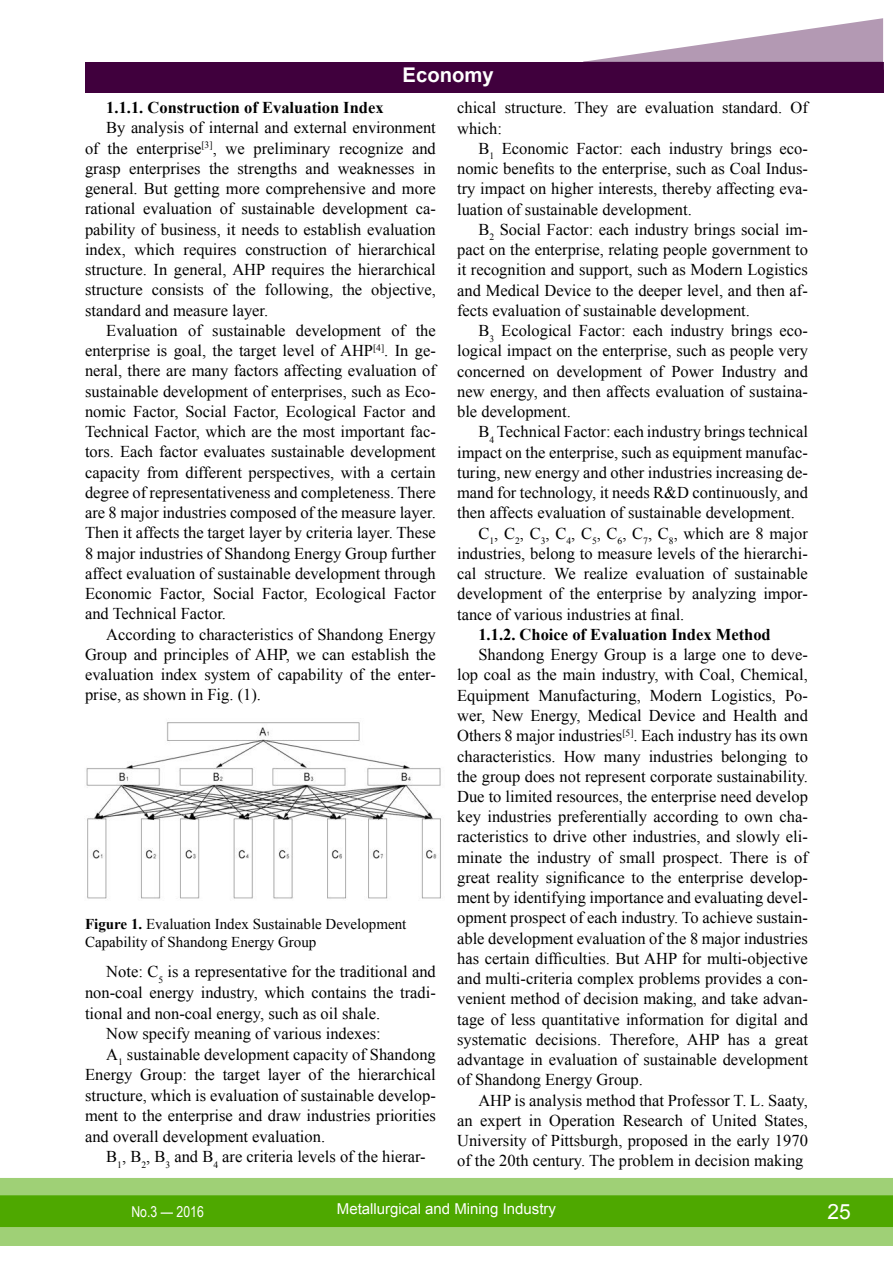
<style>
.page{position:relative;width:893px;height:1263px;background:#fff}
.page>*{position:absolute;margin:0;border:0;box-sizing:border-box;transform-origin:0 0}
.t1{font:21px "Arial";color:#fff}
.t2{font:700 20.25px "Arial";color:#fff}
.t3{font:16.5px/20.2px "Times New Roman";color:#000;text-align:justify}
.t4{font:700 16.5px "Times New Roman";color:#000}
.t5{font:15px/18px "Times New Roman";color:#000}
.t6{font:15px "Arial";color:#fff}
.t7{font:15px "Arial Narrow";color:#fff}
.s1{font-weight:700}
</style>
<div class="page">
<div style="left:0;top:1178px;width:893px;height:68px;background:#9fd076"></div>
<div style="left:0;top:1195px;width:893px;height:32px;background:#4ea800;border:2px solid #4ea800"></div>
<div style="left:85px;top:62px;width:798px;height:30px;background:#40003d"></div>
<svg style="left:583px;top:18px;width:300px;height:44px"></svg>
<img style="left:86px;top:722px;width:355px;height:177px">
<p class="t2" style="left:403px;top:61px;width:93px">Economy</p>
<p class="t4" style="left:106px;top:96px;width:279px">1.1.1. Construction of Evaluation Index</p>
<p class="t3" style="left:85px;top:117px;width:352px;text-indent:21px">By analysis of internal and external environment of the enterprise<sup>[3]</sup>, we preliminary recognize and grasp enterprises the strengths and weaknesses in general. But getting more comprehensive and more rational evaluation of sustainable development ca&shy;pability of business, it needs to establish evaluation index, which requires construction of hierarchical structure. In general, AHP requires the hierarchical structure consists of the following, the objective, standard and measure layer.</p>
<p class="t3" style="left:85px;top:320px;width:352px;text-indent:21px">Evaluation of sustainable development of the enterprise is goal, the target level of AHP<sup>[4]</sup>. In ge&shy;neral, there are many factors affecting evaluation of sustainable development of enterprises, such as Eco&shy;nomic Factor, Social Factor, Ecological Factor and Technical Factor, which are the most important fac&shy;tors. Each factor evaluates sustainable development capacity from different perspectives, with a certain degree of representativeness and completeness. There are 8 major industries composed of the measure layer.<br>Then it affects the target layer by criteria layer. These 8 major industries of Shandong Energy Group further affect evaluation of sustainable development through Economic Factor, Social Factor, Ecological Factor and Technical Factor.</p>
<p class="t3" style="left:85px;top:624px;width:352px;text-indent:21px">According to characteristics of Shandong Energy Group and principles of AHP, we can establish the evaluation index system of capability of the enter&shy;prise, as shown in Fig. (1).</p>
<p class="t5" style="left:85px;top:915px;width:323px"><span class="s1">Figure 1.</span> Evaluation Index Sustainable Development<br>Capability of Shandong Energy Group</p>
<p class="t3" style="left:106px;top:961px;width:331px">Note: C<sub>5</sub> is a representative for the traditional and</p>
<p class="t3" style="left:85px;top:982px;width:352px">non-coal energy industry, which contains the tradi-</p>
<p class="t3" style="left:85px;top:1003px;width:297px">tional and non-coal energy, such as oil shale.</p>
<p class="t3" style="left:106px;top:1023px;width:276px">Now specify meaning of various indexes:</p>
<p class="t3" style="left:106px;top:1044px;width:331px">A<sub>1</sub> sustainable development capacity of Shandong</p>
<p class="t3" style="left:85px;top:1064px;width:352px">Energy Group: the target layer of the hierarchical</p>
<p class="t3" style="left:85px;top:1085px;width:352px">structure, which is evaluation of sustainable develop-</p>
<p class="t3" style="left:85px;top:1105px;width:352px">ment to the enterprise and draw industries priorities</p>
<p class="t3" style="left:85px;top:1126px;width:242px">and overall development evaluation.</p>
<p class="t3" style="left:106px;top:1146px;width:321px">B<sub>1</sub>, B<sub>2</sub>, B<sub>3</sub> and B<sub>4</sub> are criteria levels of the hierar-</p>
<p class="t3" style="left:457px;top:98px;width:352px">chical structure. They are evaluation standard. Of which:</p>
<p class="t3" style="left:457px;top:138px;width:352px;text-indent:21px">B<sub>1</sub> Economic Factor: each industry brings eco&shy;nomic benefits to the enterprise, such as Coal Indus&shy;try impact on higher interests, thereby affecting eva&shy;luation of sustainable development.</p>
<p class="t3" style="left:457px;top:219px;width:352px;text-indent:21px">B<sub>2</sub> Social Factor: each industry brings social im&shy;pact on the enterprise, relating people government to it recognition and support, such as Modern Logistics and Medical Device to the deeper level, and then af&shy;fects evaluation of sustainable development.</p>
<p class="t3" style="left:457px;top:320px;width:352px;text-indent:21px">B<sub>3</sub> Ecological Factor: each industry brings eco&shy;logical impact on the enterprise, such as people very concerned on development of Power Industry and new energy, and then affects evaluation of sustaina&shy;ble development.</p>
<p class="t3" style="left:478px;top:422px;width:331px">B<sub>4</sub> Technical Factor: each industry brings technical</p>
<p class="t3" style="left:457px;top:442px;width:352px">impact on the enterprise, such as equipment manufac-</p>
<p class="t3" style="left:457px;top:462px;width:352px">turing, new energy and other industries increasing de-</p>
<p class="t3" style="left:457px;top:482px;width:352px">mand for technology, it needs R&amp;D continuously, and</p>
<p class="t3" style="left:457px;top:502px;width:339px">then affects evaluation of sustainable development.</p>
<p class="t3" style="left:478px;top:523px;width:331px">C<sub>1</sub>, C<sub>2</sub>, C<sub>3</sub>, C<sub>4</sub>, C<sub>5</sub>, C<sub>6</sub>, C<sub>7</sub>, C<sub>8</sub>, which are 8 major</p>
<p class="t3" style="left:457px;top:543px;width:352px">industries, belong to measure levels of the hierarchi-</p>
<p class="t3" style="left:457px;top:563px;width:352px">cal structure. We realize evaluation of sustainable</p>
<p class="t3" style="left:457px;top:583px;width:352px">development of the enterprise by analyzing impor-</p>
<p class="t3" style="left:457px;top:604px;width:229px">tance of various industries at final.</p>
<p class="t4" style="left:478px;top:623px;width:294px">1.1.2. Choice of Evaluation Index Method</p>
<p class="t3" style="left:457px;top:644px;width:352px;text-indent:21px">Shandong Energy Group is a large one to deve&shy;lop coal as the main industry, with Coal, Chemical, Equipment Manufacturing, Modern Logistics, Po&shy;wer, New Energy, Medical Device and Health and Others 8 major industries<sup>[5]</sup>. Each industry has its own characteristics. How many industries belonging to the group does not represent corporate sustainability.<br>Due to limited resources, the enterprise need develop key industries preferentially according to own cha&shy;racteristics to drive other industries, and slowly eli&shy;minate the industry of small prospect. There is of great reality significance to the enterprise develop&shy;ment by identifying importance and evaluating devel&shy;opment prospect of each industry. To achieve sustain&shy;able development evaluation of the 8 major industries has certain difficulties. But AHP for multi-objective and multi-criteria complex problems provides a con&shy;venient method of decision making, and take advan&shy;tage of less quantitative information for digital and systematic decisions. Therefore, AHP has a great advantage in evaluation of sustainable development of Shandong Energy Group.</p>
<p class="t3" style="left:457px;top:1090px;width:352px;text-indent:21px">AHP is analysis method that Professor T. L. Saaty, an expert in Operation Research of United States, University of Pittsburgh, proposed in the early 1970 of the 20th century. The problem in decision making</p>
<p class="t7" style="left:131px;top:1200px;width:74px">No.3 — 2016</p>
<p class="t6" style="left:337px;top:1199px;width:221px">Metallurgical and Mining Industry</p>
<p class="t1" style="left:827px;top:1197px;width:25px">25</p>
</div>
